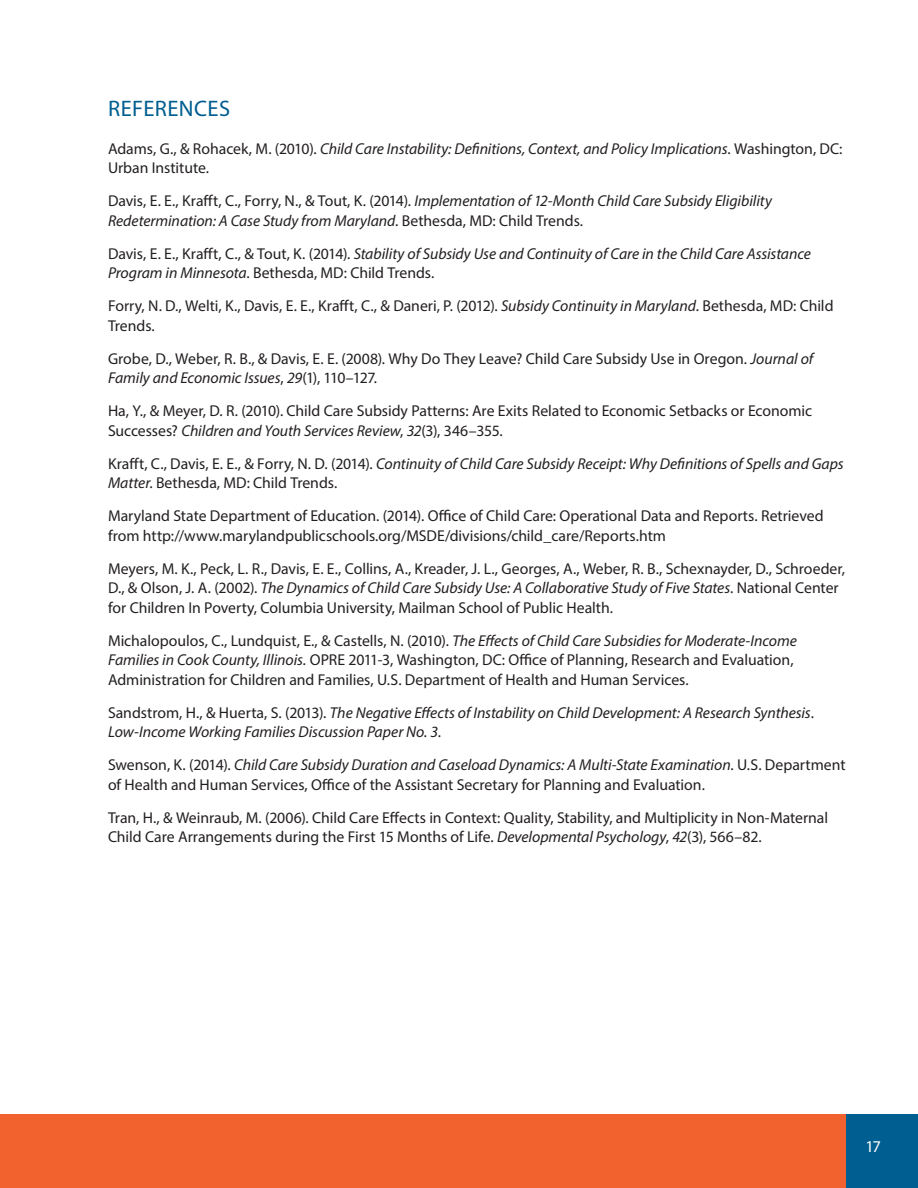
<style>
.page{position:relative;width:918px;height:1188px;background:#fff}
.page>*{position:absolute;margin:0;border:0;box-sizing:border-box;transform-origin:0 0}
.Subhead_1_Purple{font:22.5px "Myriad Pro";letter-spacing:.015em;color:#015e90}
.t1{font:16.5px "Myriad Pro";color:#fff}
.Body_Copy_no_indent{font:15.75px/19.5px "Myriad Pro";letter-spacing:-.005em;color:#231f20}
.Body_Copy_no_indent-2{font:italic 15.75px/19.5px "Myriad Pro";letter-spacing:-.005em;color:#231f20}
.s1{font-style:normal}
.s2{font-style:italic}
</style>
<div class="page">
<div style="left:0;top:1114px;width:856px;height:74px;background:#f2622f"></div>
<div style="left:846px;top:1114px;width:72px;height:74px;background:#015e90"></div>
<p class="Subhead_1_Purple" style="left:108px;top:95px;width:124px">REFERENCES</p>
<p class="Body_Copy_no_indent-2" style="left:108px;top:138px;width:736px"><span class="s1">Adams, G., &amp; Rohacek, M. (2010).</span> Child Care Instability: Definitions, Context, and Policy Implications<span class="s1">. Washington, DC:<br>Urban Institute.</span></p>
<p class="Body_Copy_no_indent-2" style="left:108px;top:191px;width:666px"><span class="s1">Davis, E. E., Krafft, C., Forry, N., &amp; Tout, K. (2014).</span> Implementation of 12-Month Child Care Subsidy Eligibility<br>Redetermination: A Case Study from Maryland<span class="s1">. Bethesda, MD: Child Trends.</span></p>
<p class="Body_Copy_no_indent-2" style="left:108px;top:243px;width:704px"><span class="s1">Davis, E. E., Krafft, C., &amp; Tout, K. (2014).</span> Stability of Subsidy Use and Continuity of Care in the Child Care Assistance<br>Program in Minnesota<span class="s1">. Bethesda, MD: Child Trends.</span></p>
<p class="Body_Copy_no_indent" style="left:108px;top:296px;width:727px">Forry, N. D., Welti, K., Davis, E. E., Krafft, C., &amp; Daneri, P. (2012). <span class="s2">Subsidy Continuity in Maryland</span>. Bethesda, MD: Child<br>Trends.</p>
<p class="Body_Copy_no_indent" style="left:108px;top:348px;width:707px">Grobe, D., Weber, R. B., &amp; Davis, E. E. (2008). Why Do They Leave? Child Care Subsidy Use in Oregon. <span class="s2">Journal of<br>Family and Economic Issues</span>, <span class="s2">29</span>(1), 110–127.</p>
<p class="Body_Copy_no_indent" style="left:108px;top:401px;width:706px">Ha, Y., &amp; Meyer, D. R. (2010). Child Care Subsidy Patterns: Are Exits Related to Economic Setbacks or Economic<br>Successes? <span class="s2">Children and Youth Services Review</span>, <span class="s2">32</span>(3), 346–355.</p>
<p class="Body_Copy_no_indent-2" style="left:108px;top:453px;width:737px"><span class="s1">Krafft, C., Davis, E. E., &amp; Forry, N. D. (2014).</span> Continuity of Child Care Subsidy Receipt: Why Definitions of Spells and Gaps<br>Matter<span class="s1">. Bethesda, MD: Child Trends.</span></p>
<p class="Body_Copy_no_indent" style="left:108px;top:506px;width:717px">Maryland State Department of Education. (2014). Office of Child Care: Operational Data and Reports. Retrieved from http://www.marylandpublicschools.org/MSDE/divisions/child_care/Reports.htm</p>
<p class="Body_Copy_no_indent" style="left:108px;top:558px;width:739px">Meyers, M. K., Peck, L. R., Davis, E. E., Collins, A., Kreader, J. L., Georges, A., Weber, R. B., Schexnayder, D., Schroeder,<br>D., &amp; Olson, J. A. (2002). <span class="s2">The Dynamics of Child Care Subsidy Use: A Collaborative Study of Five States</span>. National Center for Children In Poverty, Columbia University, Mailman School of Public Health.</p>
<p class="Body_Copy_no_indent" style="left:108px;top:630px;width:690px">Michalopoulos, C., Lundquist, E., &amp; Castells, N. (2010). <span class="s2">The Effects of Child Care Subsidies for Moderate-Income<br>Families in Cook County, Illinois.</span> OPRE 2011-3, Washington, DC: Office of Planning, Research and Evaluation,<br>Administration for Children and Families, U.S. Department of Health and Human Services.</p>
<p class="Body_Copy_no_indent-2" style="left:108px;top:702px;width:707px"><span class="s1">Sandstrom, H., &amp; Huerta, S. (2013).</span> The Negative Effects of Instability on Child Development: A Research Synthesis<span class="s1">.<br></span>Low-Income Working Families Discussion Paper No. 3<span class="s1">.</span></p>
<p class="Body_Copy_no_indent" style="left:108px;top:755px;width:739px">Swenson, K. (2014). <span class="s2">Child Care Subsidy Duration and Caseload Dynamics: A Multi-State Examination</span>. U.S. Department of Health and Human Services, Office of the Assistant Secretary for Planning and Evaluation.</p>
<p class="Body_Copy_no_indent" style="left:108px;top:807px;width:722px">Tran, H., &amp; Weinraub, M. (2006). Child Care Effects in Context: Quality, Stability, and Multiplicity in Non-Maternal<br>Child Care Arrangements during the First 15 Months of Life. <span class="s2">Developmental Psychology</span>, <span class="s2">42</span>(3), 566–82.</p>
<p class="t1" style="left:866px;top:1136px;width:17px">17</p>
</div>
